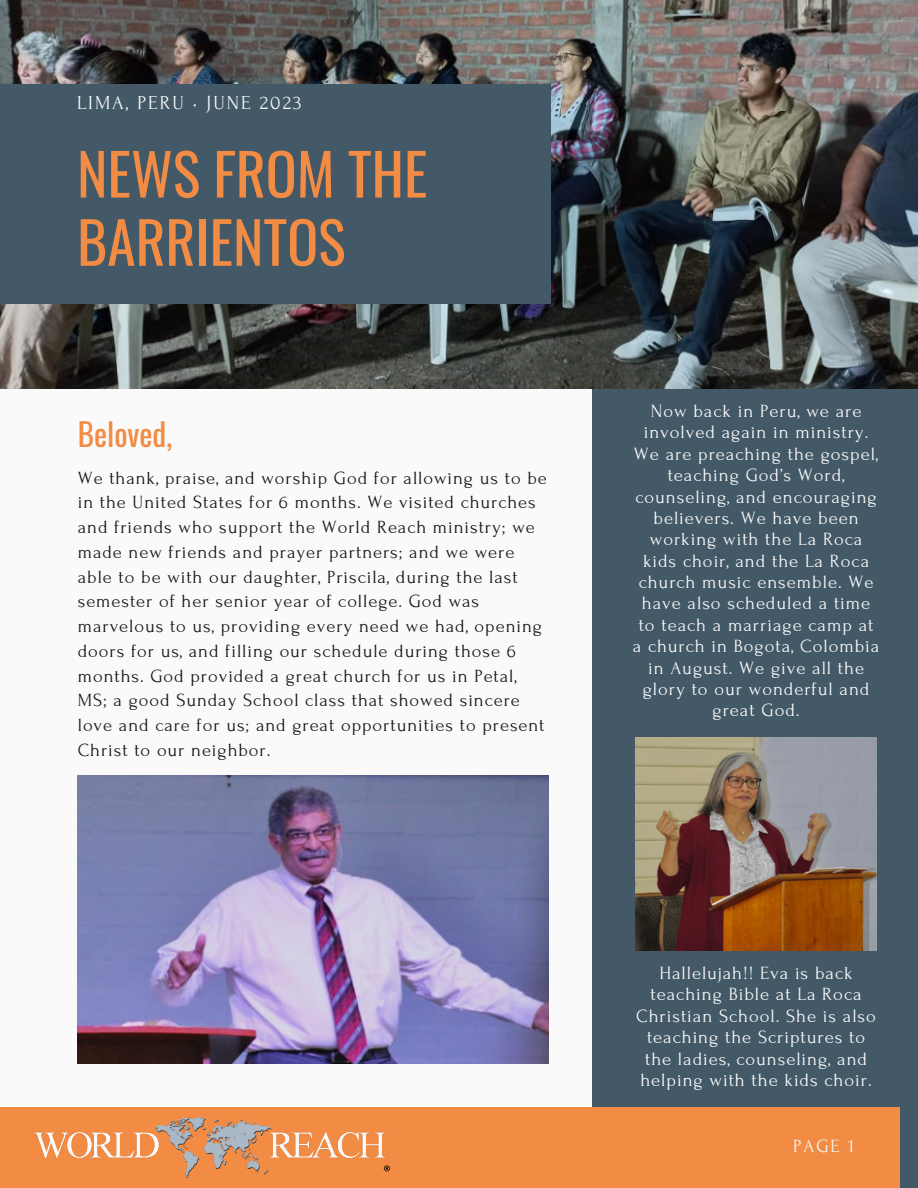
<style>
.page{position:relative;width:918px;height:1188px;background:#fafafa}
.page>*{position:absolute;margin:0;border:0;box-sizing:border-box;transform-origin:0 0}
.t1{font:57.6px/68.2px "Oswald";color:#f28b43}
.t2{font:31.2px "Oswald";color:#f28b43}
.t3{font:19.8px "Forum";letter-spacing:.1em;color:#fafafa}
.t4{font:18.75px/21.3px "Forum";letter-spacing:.05em;color:#fafafa;text-align:center}
.t5{font:18.6px/24.8px "Forum";letter-spacing:.05em;color:#171617}
.t6{font:18.6px "Forum";color:#fafafa}
</style>
<div class="page">
<div style="left:593px;top:309px;width:325px;height:879px;background:#435967"></div>
<img style="left:0;top:0;width:918px;height:389px">
<img style="left:78px;top:775px;width:471px;height:288px">
<div style="left:0;top:84px;width:550px;height:219px;background:#435967"></div>
<div style="left:0;top:1107px;width:900px;height:81px;background:#f28b43"></div>
<img style="left:34px;top:1117px;width:356px;height:61px">
<img style="left:636px;top:738px;width:240px;height:212px">
<p class="t3" style="left:77px;top:92px;width:226px">LIMA, PERU • JUNE 2023</p>
<p class="t1" style="left:77px;top:137px;width:352px">NEWS FROM THE<br>BARRIENTOS</p>
<p class="t2" style="left:78px;top:410px;width:96px">Beloved,</p>
<p class="t5" style="left:78px;top:466px;width:471px">We thank, praise, and worship God for allowing us to be in the United States for 6 months. We visited churches and friends who support the World Reach ministry; we made new friends and prayer partners; and we were able to be with our daughter, Priscila, during the last semester of her senior year of college. God was marvelous to us, providing every need we had, opening doors for us, and filling our schedule during those 6 months. God provided a great church for us in Petal, MS; a good Sunday School class that showed sincere love and care for us; and great opportunities to present Christ to our neighbor.</p>
<p class="t4" style="left:633px;top:401px;width:248px">Now back in Peru, we are involved again in ministry.<br>We are preaching the gospel, teaching God’s Word, counseling, and encouraging believers. We have been working with the La Roca kids choir, and the La Roca church music ensemble. We have also scheduled a time to teach a marriage camp at a church in Bogota, Colombia in August. We give all the glory to our wonderful and great God.</p>
<p class="t4" style="left:636px;top:963px;width:241px">Hallelujah!! Eva is back teaching Bible at La Roca<br>Christian School. She is also teaching the Scriptures to the ladies, counseling, and helping with the kids choir.</p>
<p class="t6" style="left:793px;top:1136px;width:62px">PAGE 1</p>
</div>
